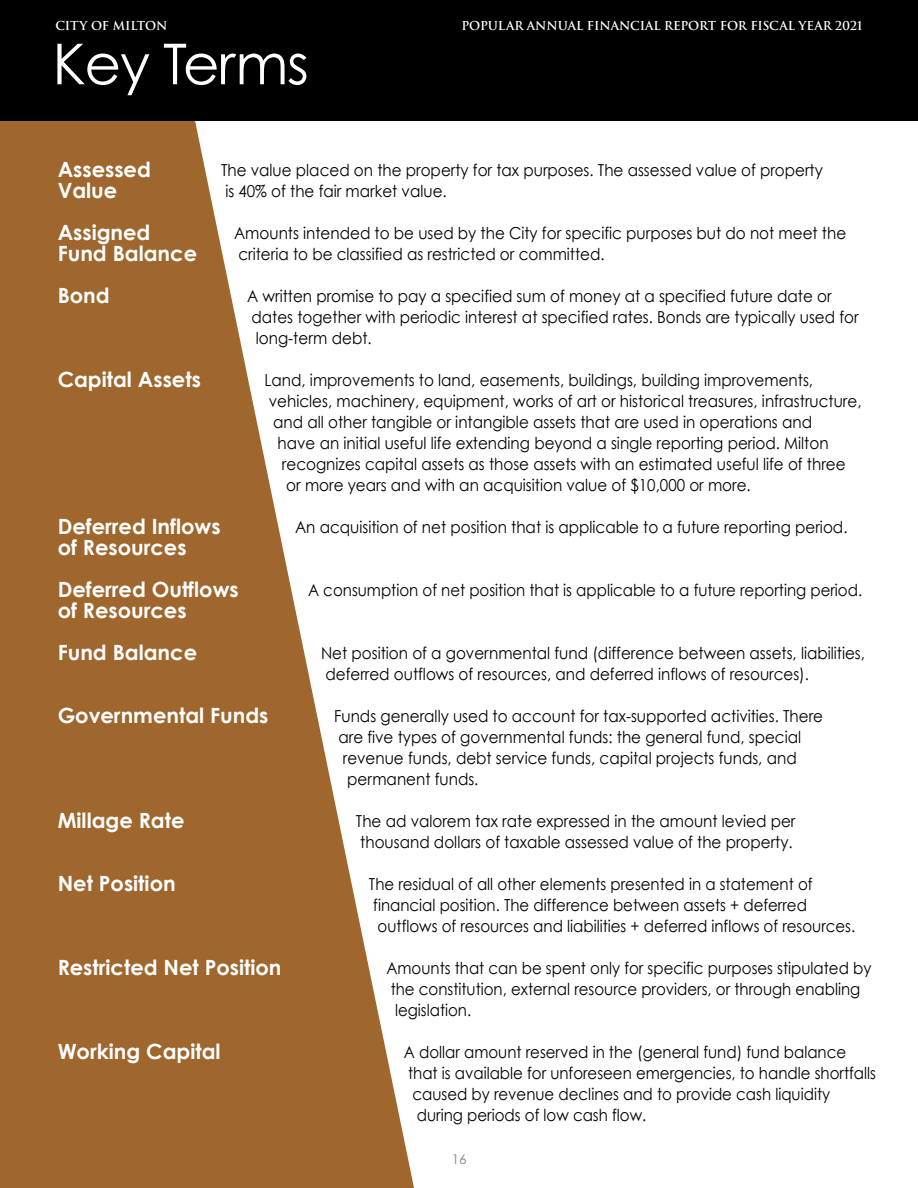
<style>
.page{position:relative;width:918px;height:1188px;background:#fff}
.page>*{position:absolute;margin:0;border:0;box-sizing:border-box;transform-origin:0 0}
.t1{font:56.4px "Century Gothic";letter-spacing:-.025em;color:#fff}
.t2{font:700 21px/21px "Century Gothic";color:#fff}
.t3{font:16.5px/21px "Century Gothic";color:#000;scale:.92 1}
.t4{font:16.5px/21px "Century Gothic";color:#000;scale:.91 1}
.t5{font:16.5px "Century Gothic";color:#fff}
.t6{font:13.5px "Century Gothic";color:#808285}
.t7{font:600 12px "Trajan Pro 3";letter-spacing:-.005em;color:#fff}
</style>
<div class="page">
<svg style="left:0;top:121px;width:414px;height:1067px;fill:#9f662d"></svg>
<div style="left:0;top:0;width:918px;height:121px;background:#000"></div>
<p class="t7" style="left:55px;top:17px;width:114px">CITY OF MILTON</p>
<p class="t7" style="left:461px;top:17px;width:403px">POPULAR ANNUAL FINANCIAL REPORT FOR FISCAL YEAR 2021</p>
<h1 class="t1" style="left:52px;top:24px;width:258px">Key Terms</h1>
<p class="t2" style="left:58px;top:158px;width:95px">Assessed<br>Value</p>
<p class="t2" style="left:58px;top:221px;width:141px">Assigned<br>Fund Balance</p>
<p class="t2" style="left:58px;top:284px;width:54px">Bond</p>
<p class="t3" style="left:221px;top:159px;width:656px">The value placed on the property for tax purposes. The assessed value of property is 40% of the fair market value.</p>
<p class="t3" style="left:234px;top:222px;width:667px">Amounts intended to be used by the City for specific purposes but do not meet the criteria to be classified as restricted or committed.</p>
<p class="t3" style="left:247px;top:285px;width:666px">A written promise to pay a specified sum of money at a specified future date or dates together with periodic interest at specified rates. Bonds are typically used for long-term debt.</p>
<p class="t3" style="left:265px;top:369px;width:598px">Land, improvements to land, easements, buildings, building improvements,</p>
<p class="t3" style="left:269px;top:390px;width:646px">vehicles, machinery, equipment, works of art or historical treasures, infrastructure,</p>
<p class="t3" style="left:273px;top:411px;width:587px">and all other tangible or intangible assets that are used in operations and</p>
<p class="t3" style="left:278px;top:432px;width:600px">have an initial useful life extending beyond a single reporting period. Milton</p>
<p class="t3" style="left:282px;top:453px;width:614px">recognizes capital assets as those assets with an estimated useful life of three</p>
<p class="t3" style="left:286px;top:474px;width:506px">or more years and with an acquisition value of $10,000 or more.</p>
<p class="t3" style="left:295px;top:516px;width:602px">An acquisition of net position that is applicable to a future reporting period.</p>
<p class="t2" style="left:58px;top:368px;width:145px">Capital Assets</p>
<p class="t2" style="left:58px;top:515px;width:164px">Deferred Inflows of Resources</p>
<p class="t2" style="left:58px;top:578px;width:183px">Deferred Outflows of Resources</p>
<p class="t2" style="left:58px;top:641px;width:141px">Fund Balance</p>
<p class="t4" style="left:308px;top:579px;width:611px">A consumption of net position that is applicable to a future reporting period.</p>
<p class="t3" style="left:321px;top:642px;width:593px">Net position of a governmental fund (difference between assets, liabilities, deferred outflows of resources, and deferred inflows of resources).</p>
<p class="t3" style="left:334px;top:705px;width:533px">Funds generally used to account for tax-supported activities. There</p>
<p class="t3" style="left:338px;top:726px;width:504px">are five types of governmental funds: the general fund, special</p>
<p class="t3" style="left:343px;top:747px;width:495px">revenue funds, debt service funds, capital projects funds, and</p>
<p class="t3" style="left:347px;top:768px;width:144px">permanent funds.</p>
<p class="t3" style="left:356px;top:810px;width:479px">The ad valorem tax rate expressed in the amount levied per thousand dollars of taxable assessed value of the property.</p>
<p class="t4" style="left:369px;top:873px;width:536px">The residual of all other elements presented in a statement of financial position. The difference between assets + deferred outflows of resources and liabilities + deferred inflows of resources.</p>
<p class="t4" style="left:386px;top:957px;width:535px">Amounts that can be spent only for specific purposes stipulated by the constitution, external resource providers, or through enabling legislation.</p>
<p class="t4" style="left:404px;top:1041px;width:488px">A dollar amount reserved in the (general fund) fund balance</p>
<p class="t4" style="left:408px;top:1062px;width:516px">that is available for unforeseen emergencies, to handle shortfalls</p>
<p class="t4" style="left:412px;top:1083px;width:460px">caused by revenue declines and to provide cash liquidity</p>
<p class="t4" style="left:417px;top:1104px;width:254px">during periods of low cash flow.</p>
<p class="t2" style="left:58px;top:704px;width:212px">Governmental Funds</p>
<p class="t2" style="left:58px;top:809px;width:128px">Millage Rate</p>
<p class="t2" style="left:58px;top:872px;width:120px">Net Position</p>
<p class="t2" style="left:58px;top:956px;width:225px">Restricted Net Position</p>
<p class="t2" style="left:58px;top:1040px;width:164px">Working Capital</p>
<p class="t5" style="left:627px;top:1044px;width:11px">•</p>
<p class="t6" style="left:452px;top:1149px;width:16px">16</p>
</div>
